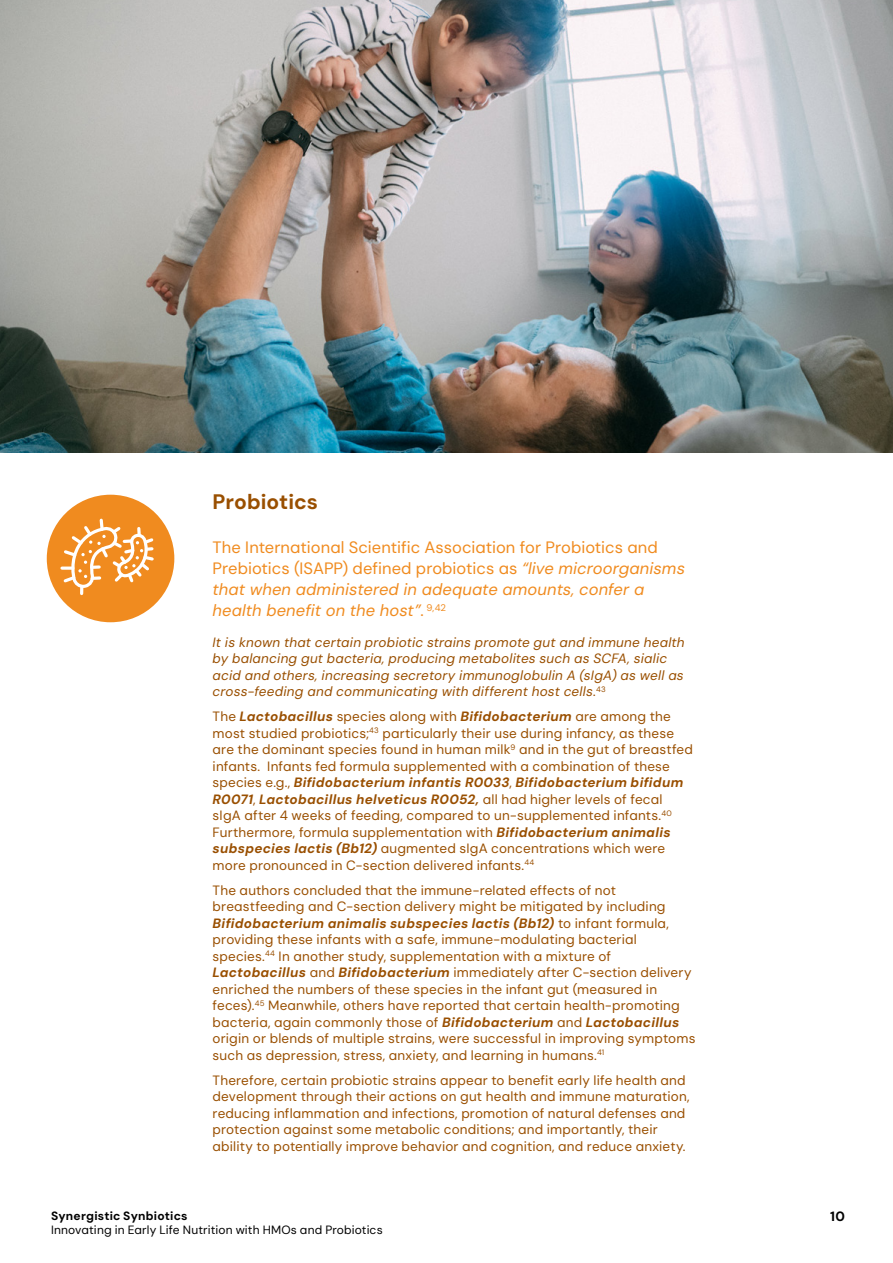
<style>
.page{position:relative;width:893px;height:1263px;background:#fff}
.page>*{position:absolute;margin:0;border:0;box-sizing:border-box;transform-origin:0 0}
.t1{font:700 21px "DM Sans";color:#994f00}
.t2{font:16.5px/21px "DM Sans";color:#f08b1f}
.t3{font:13.5px/16.5px "DM Sans";letter-spacing:.015em;color:#994f00}
.t4{font:italic 13.5px/16.5px "DM Sans";letter-spacing:.015em;color:#994f00}
.t5{font:700 13.5px "DM Sans";color:#000}
.t6{font:12px "DM Sans";letter-spacing:.01em;color:#000}
.t7{font:700 12px "DM Sans";letter-spacing:.02em;color:#000}
.s1{font-style:italic}
.s2{font-weight:700;font-style:italic}
</style>
<div class="page">
<img style="left:0;top:0;width:893px;height:452px">
<div style="left:47px;top:495px;width:127px;height:127px;background:#f08b1f;border-radius:50%"></div>
<svg style="left:61px;top:517px;width:93px;height:76px"></svg>
<h1 class="t1" style="left:213px;top:489px;width:107px">Probiotics</h1>
<p class="t2" style="left:213px;top:537px;width:474px">The International Scientific Association for Probiotics and Prebiotics (ISAPP) defined probiotics as <span class="s1">“live microorganisms that when administered in adequate amounts, confer a health benefit on the host”</span>. <sup>9,42</sup></p>
<p class="t4" style="left:213px;top:634px;width:473px">It is known that certain probiotic strains promote gut and immune health by balancing gut bacteria, producing metabolites such as SCFA, sialic acid and others, increasing secretory immunoglobulin A (sIgA) as well as cross-feeding and communicating with different host cells.<sup>43</sup></p>
<p class="t3" style="left:213px;top:708px;width:482px">The <span class="s2">Lactobacillus</span> species along with <span class="s2">Bifidobacterium</span> are among the most studied probiotics;<sup>43</sup> particularly their use during infancy, as these are the dominant species found in human milk<sup>9</sup> and in the gut of breastfed infants. Infants fed formula supplemented with a combination of these species e.g., <span class="s2">Bifidobacterium infantis R0033</span>, <span class="s2">Bifidobacterium bifidum R0071</span>, <span class="s2">Lactobacillus helveticus R0052,</span> all had higher levels of fecal sIgA after 4 weeks of feeding, compared to un-supplemented infants.<sup>40<br></sup>Furthermore, formula supplementation with <span class="s2">Bifidobacterium animalis subspecies lactis (Bb12)</span> augmented sIgA concentrations which were more pronounced in C-section delivered infants.<sup>44</sup></p>
<p class="t3" style="left:213px;top:882px;width:484px">The authors concluded that the immune-related effects of not breastfeeding and C-section delivery might be mitigated by including <span class="s2">Bifidobacterium animalis subspecies lactis (Bb12)</span> to infant formula, providing these infants with a safe, immune-modulating bacterial species.<sup>44</sup> In another study, supplementation with a mixture of <span class="s2">Lactobacillus</span> and <span class="s2">Bifidobacterium</span> immediately after C-section delivery enriched the numbers of these species in the infant gut (measured in feces).<sup>45</sup> Meanwhile, others have reported that certain health-promoting bacteria, again commonly those of <span class="s2">Bifidobacterium</span> and <span class="s2">Lactobacillus </span>origin or blends of multiple strains, were successful in improving symptoms such as depression, stress, anxiety, and learning in humans.<sup>41</sup></p>
<p class="t3" style="left:213px;top:1072px;width:479px">Therefore, certain probiotic strains appear to benefit early life health and development through their actions on gut health and immune maturation, reducing inflammation and infections, promotion of natural defenses and protection against some metabolic conditions; and importantly, their ability to potentially improve behavior and cognition, and reduce anxiety.</p>
<p class="t7" style="left:51px;top:1208px;width:138px">Synergistic Synbiotics</p>
<p class="t6" style="left:51px;top:1222px;width:333px">Innovating in Early Life Nutrition with HMOs and Probiotics</p>
<p class="t5" style="left:830px;top:1208px;width:16px">10</p>
</div>
